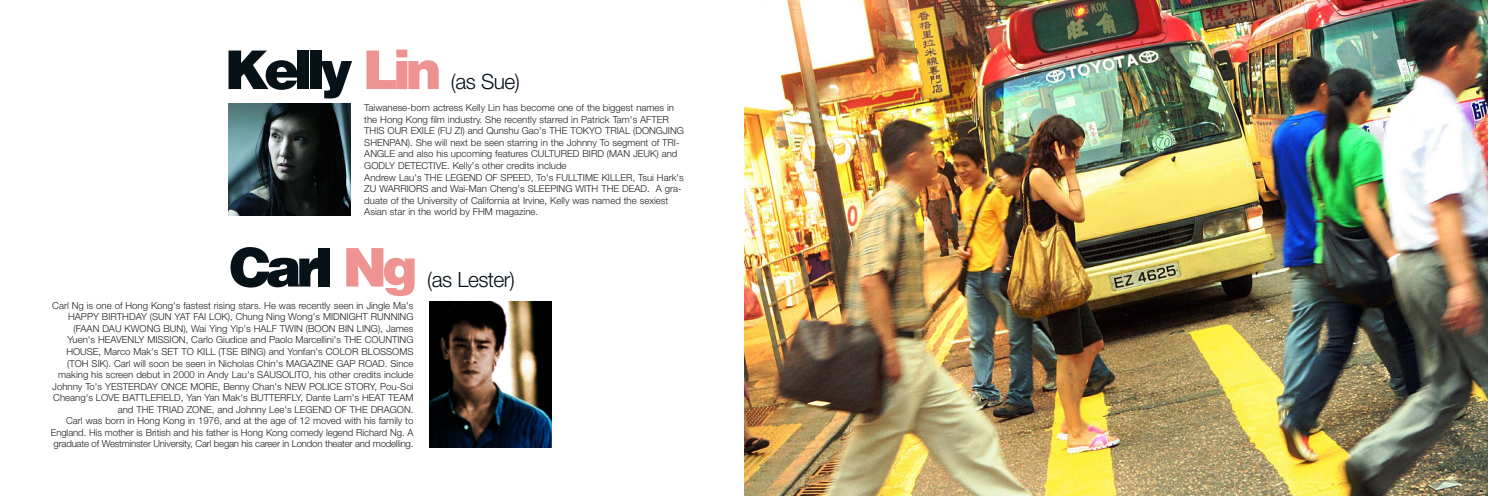
<style>
.page{position:relative;width:1488px;height:496px;background:#fff}
.page>*{position:absolute;margin:0;border:0;box-sizing:border-box;transform-origin:0 0}
.t1{font:900 53.38px "Helvetica";letter-spacing:-.095em;color:#071118}
.t2{font:300 21px "Helvetica Neue";letter-spacing:-.03em;color:#071118}
.t3{font:300 9.62px/11.5px "Helvetica Neue";color:#231f20}
.s1{color:#ed9493}
</style>
<div class="page">
<img style="left:744px;top:0;width:744px;height:495px">
<img style="left:228px;top:104px;width:123px;height:111px">
<img style="left:429px;top:301px;width:122px;height:145px">
<h1 class="t1" style="left:224px;top:50px;width:218px">Kelly <span class="s1">Lin</span></h1>
<h2 class="t2" style="left:451px;top:74px;width:70px">(as Sue)</h2>
<p class="t3" style="left:364px;top:103px;width:321px">Taiwanese-born actress Kelly Lin has become one of the biggest names in the Hong Kong film industry. She recently starred in Patrick Tam's AFTER THIS OUR EXILE (FU ZI) and Qunshu Gao's THE TOKYO TRIAL (DONGJING SHENPAN). She will next be seen starring in the Johnny To segment of TRI-ANGLE and also his upcoming features CULTURED BIRD (MAN JEUK) and GODLY DETECTIVE. Kelly's other credits include<br>Andrew Lau's THE LEGEND OF SPEED, To's FULLTIME KILLER, Tsui Hark's ZU WARRIORS and Wai-Man Cheng's SLEEPING WITH THE DEAD. A gra&shy;duate of the University of California at Irvine, Kelly was named the sexiest Asian star in the world by FHM magazine.</p>
<h1 class="t1" style="left:229px;top:248px;width:190px">Carl <span class="s1">Ng</span></h1>
<p class="t3" style="left:51px;top:300px;width:364px;text-align:right">Carl Ng is one of Hong Kong's fastest rising stars. He was recently seen in Jingle Ma's HAPPY BIRTHDAY (SUN YAT FAI LOK), Chung Ning Wong's MIDNIGHT RUNNING (FAAN DAU KWONG BUN), Wai Ying Yip's HALF TWIN (BOON BIN LING), James Yuen's HEAVENLY MISSION, Carlo Giudice and Paolo Marcellini's THE COUNTING HOUSE, Marco Mak's SET TO KILL (TSE BING) and Yonfan's COLOR BLOSSOMS (TOH SIK). Carl will soon be seen in Nicholas Chin's MAGAZINE GAP ROAD. Since making his screen debut in 2000 in Andy Lau's SAUSOLITO, his other credits include Johnny To's YESTERDAY ONCE MORE, Benny Chan's NEW POLICE STORY, Pou-Soi Cheang's LOVE BATTLEFIELD, Yan Yan Mak's BUTTERFLY, Dante Lam's HEAT TEAM and THE TRIAD ZONE, and Johnny Lee's LEGEND OF THE DRAGON.<br>Carl was born in Hong Kong in 1976, and at the age of 12 moved with his family to England. His mother is British and his father is Hong Kong comedy legend Richard Ng. A graduate of Westminster University, Carl began his career in London theater and modelling.</p>
<h2 class="t2" style="left:427px;top:271px;width:89px">(as Lester)</h2>
</div>
